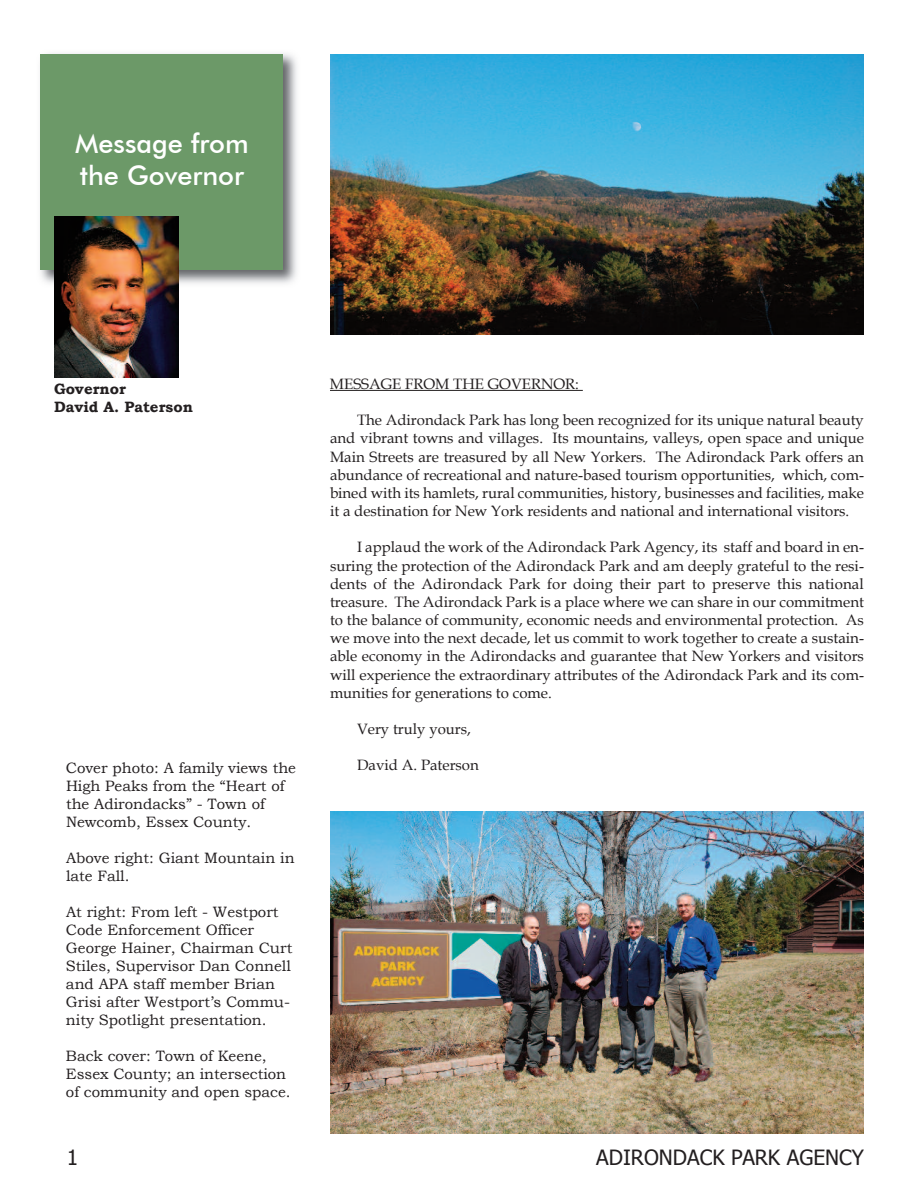
<style>
.page{position:relative;width:918px;height:1188px;background:#fff}
.page>*{position:absolute;margin:0;border:0;box-sizing:border-box;transform-origin:0 0}
.t1{font:500 27px/32.4px "Futura BT";color:#fff}
.t2{font:21px "Tahoma";color:#231f20}
.t3{font:15px/18.1px "Book Antiqua";color:#231f20;text-align:justify}
.t4{font:15px/18px "Bookman Old Style";color:#231f20}
.t5{font:700 15px/18px "Bookman Old Style";color:#231f20}
</style>
<div class="page">
<img style="left:40px;top:53px;width:257px;height:236px">
<div style="left:40px;top:54px;width:244px;height:216px;background:#6c9968"></div>
<img style="left:54px;top:216px;width:124px;height:162px">
<hr style="left:330px;top:390px;width:253px;height:1px;background:#231f20">
<img style="left:330px;top:54px;width:534px;height:280px">
<img style="left:330px;top:811px;width:534px;height:323px">
<h1 class="t1" style="left:75px;top:127px;width:175px">Message from the Governor</h1>
<p class="t5" style="left:54px;top:380px;width:140px">Governor<br>David A. Paterson</p>
<p class="t4" style="left:66px;top:758px;width:232px">Cover photo: A family views the<br>High Peaks from the “Heart of the Adirondacks” - Town of<br>Newcomb, Essex County.</p>
<p class="t4" style="left:66px;top:848px;width:230px">Above right: Giant Mountain in late Fall.</p>
<p class="t4" style="left:66px;top:902px;width:228px">At right: From left - Westport<br>Code Enforcement Officer<br>George Hainer, Chairman Curt<br>Stiles, Supervisor Dan Connell and APA staff member Brian<br>Grisi after Westport’s Commu&shy;nity Spotlight presentation.</p>
<p class="t4" style="left:66px;top:1046px;width:226px">Back cover: Town of Keene,<br>Essex County; an intersection of community and open space.</p>
<p class="t3" style="left:330px;top:375px;width:251px">Message FroM the governor:</p>
<p class="t3" style="left:330px;top:411px;width:535px;text-indent:27px">the adirondack Park has long been recognized for its unique natural beauty and vibrant towns and villages. Its mountains, valleys, open space and unique Main streets are treasured by all new Yorkers. the adirondack Park offers an abundance of recreational and nature-based tourism opportunities, which, com&shy;bined with its hamlets, rural communities, history, businesses and facilities, make it a destination for new York residents and national and international visitors.</p>
<p class="t3" style="left:330px;top:539px;width:535px;text-indent:27px">I applaud the work of the adirondack Park agency, its staff and board in en&shy;suring the protection of the adirondack Park and am deeply grateful to the resi&shy;dents of the adirondack Park for doing their part to preserve this national treasure. the adirondack Park is a place where we can share in our commitment to the balance of community, economic needs and environmental protection. as we move into the next decade, let us commit to work together to create a sustain&shy;able economy in the adirondacks and guarantee that new Yorkers and visitors will experience the extraordinary attributes of the adirondack Park and its com&shy;munities for generations to come.</p>
<p class="t3" style="left:357px;top:720px;width:115px">very truly yours,</p>
<p class="t3" style="left:357px;top:757px;width:123px">David a. Paterson</p>
<h2 class="t2" style="left:67px;top:1144px;width:13px">1</h2>
<h2 class="t2" style="left:596px;top:1144px;width:269px">ADIRONDACK PARK AGENCY</h2>
</div>
